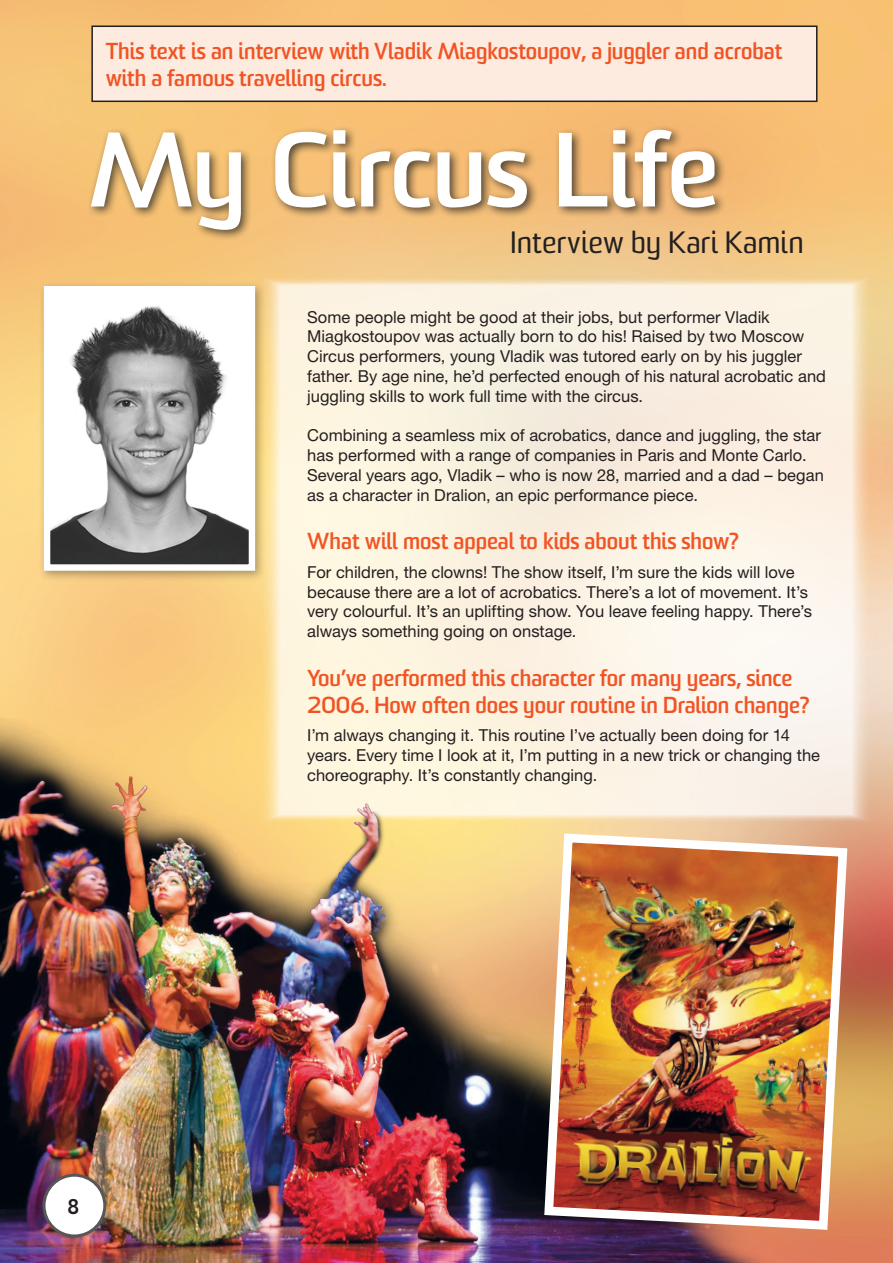
<style>
.page{position:relative;width:893px;height:1263px;background:#fff}
.page>*{position:absolute;margin:0;border:0;box-sizing:border-box;transform-origin:0 0}
.t1{font:700 102.3px "Sommet";letter-spacing:-.01em;color:#fff;scale:1.04 1}
.t2{font:30px "Sommet 2";letter-spacing:.01em;color:#231f20}
.t3{font:700 22.5px/27px "Sommet";color:#f15424}
.t4{font:800 21px "Avenir LT Std";color:#231f20}
.t5{font:16.5px/19.8px "Helvetica Neue LT Std";color:#231f20}
</style>
<div class="page">
<img style="left:0;top:0;width:891px;height:718px">
<svg style="left:259px;top:277px;width:614px;height:441px;background:#faf0df"></svg>
<div style="left:92px;top:26px;width:725px;height:75px;background:#fdebdf"></div>
<div style="left:91px;top:26px;width:726px;height:76px;border:2px solid #231f20"></div>
<img style="left:0;top:718px;width:891px;height:545px">
<img style="left:540px;top:829px;width:312px;height:405px">
<div style="left:39px;top:281px;width:228px;height:301px;background:#1d1e1f;opacity:.35"></div>
<img style="left:51px;top:293px;width:197px;height:271px">
<div style="left:86px;top:124px;width:640px;height:117px;background:#1d1e1f;opacity:.75"></div>
<img style="left:891px;top:718px;width:2px;height:545px">
<div style="left:44px;top:1175px;width:61px;height:61px;background:#fff;border-radius:50%"></div>
<div style="left:43px;top:1174px;width:63px;height:63px;border:3px solid #575758;border-radius:50%"></div>
<p class="t3" style="left:106px;top:39px;width:678px">This text is an interview with Vladik Miagkostoupov, a juggler and acrobat with a famous travelling circus.</p>
<p class="t1" style="left:89px;top:106px;width:607px">My Circus Life</p>
<p class="t2" style="left:510px;top:224px;width:295px">Interview by Kari Kamin</p>
<p class="t5" style="left:307px;top:307px;width:520px">Some people might be good at their jobs, but performer Vladik Miagkostoupov was actually born to do his! Raised by two Moscow Circus performers, young Vladik was tutored early on by his juggler father. By age nine, he’d perfected enough of his natural acrobatic and juggling skills to work full time with the circus.</p>
<p class="t5" style="left:307px;top:425px;width:518px">Combining a seamless mix of acrobatics, dance and juggling, the star has performed with a range of companies in Paris and Monte Carlo.<br>Several years ago, Vladik – who is now 28, married and a dad – began as a character in Dralion, an epic performance piece.</p>
<p class="t3" style="left:307px;top:529px;width:433px">What will most appeal to kids about this show?</p>
<p class="t5" style="left:307px;top:562px;width:506px">For children, the clowns! The show itself, I’m sure the kids will love because there are a lot of acrobatics. There’s a lot of movement. It’s very colourful. It’s an uplifting show. You leave feeling happy. There’s always something going on onstage.</p>
<p class="t3" style="left:307px;top:666px;width:503px">You’ve performed this character for many years, since<br>2006. How often does your routine in Dralion change?</p>
<p class="t5" style="left:307px;top:725px;width:514px">I’m always changing it. This routine I’ve actually been doing for 14 years. Every time I look at it, I’m putting in a new trick or changing the choreography. It’s constantly changing.</p>
<p class="t4" style="left:67px;top:1194px;width:14px">8</p>
</div>
